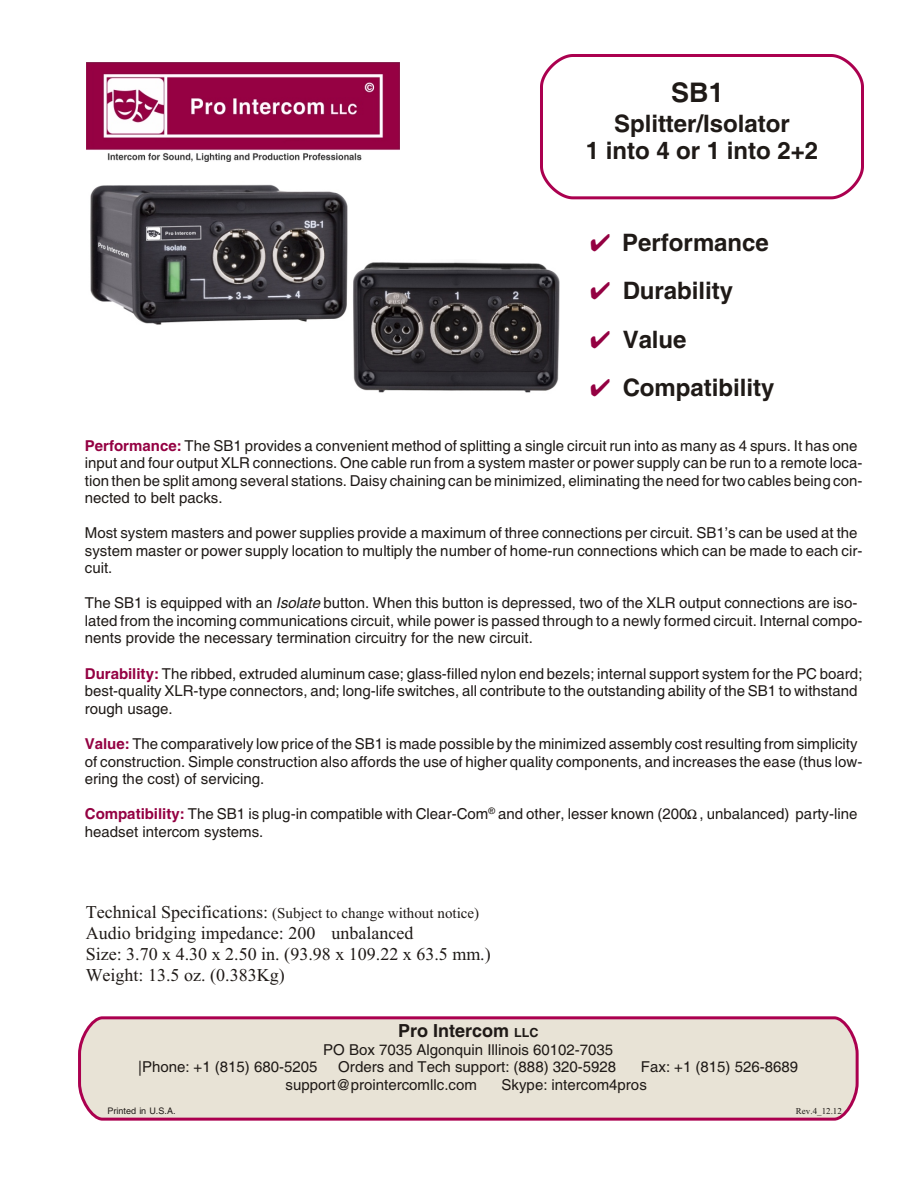
<style>
.page{position:relative;width:918px;height:1188px;background:#fff}
.page>*{position:absolute;margin:0;border:0;box-sizing:border-box;transform-origin:0 0}
.t1{font:700 27px "Helvetica";color:#1f1a17}
.t2{font:700 24px/48.3px "Helvetica";color:#1f1a17;text-align:center}
.t3{font:18px/21px "Times";color:#1f1a17}
.t4{font:700 18px "Helvetica";color:#1f1a17}
.t5{font:15px/17.5px "Helvetica";color:#1f1a17}
.t6{font:15px "Times";letter-spacing:.005em;color:#1f1a17}
.t7{font:9px "Helvetica";letter-spacing:.005em;color:#1f1a17}
.t8{font:9px "Times";color:#1f1a17}
.s1{font-weight:700;color:#940042}
.s2{font-style:italic}
.s3{font-size:18px}
.s4{font-size:12.45px}
</style>
<div class="page">
<svg style="left:540px;top:54px;width:324px;height:146px"></svg>
<svg style="left:78px;top:1016px;width:781px;height:105px;background:#e4d4cd"></svg>
<img style="left:90px;top:184px;width:257px;height:141px">
<img style="left:86px;top:63px;width:314px;height:98px">
<img style="left:353px;top:262px;width:207px;height:131px">
<h1 class="t1" style="left:671px;top:82px;width:54px">SB1</h1>
<h2 class="t2" style="left:586px;top:112px;width:234px;line-height:27.5px">Split ter/Iso la tor<br>1 into 4 or 1 into 2+2</h2>
<h2 class="t2" style="left:622px;top:221px;width:154px;text-align:left">Per for mance<br>Du ra bil ity<br>Value<br>Com pat i bil ity</h2>
<p class="t5" style="left:85px;top:438px;width:779px"><span class="s1">Per for mance:</span> The SB1 pro vides a con ve nient method of split ting a sin gle cir cuit run into as many as 4 spurs. It has one in put and four out put XLR con nec tions. One ca ble run from a sys tem mas ter or power sup ply can be run to a re mote lo ca - tion then be split among sev eral sta tions. Daisy chain ing can be min i mized, elim i nat ing the need for two ca bles be ing con - nected to belt packs.</p>
<p class="t5" style="left:85px;top:525px;width:779px">Most sys tem mas ters and power sup plies pro vide a max i mum of three con nec tions per cir cuit. SB1’s can be used at the sys tem mas ter or power sup ply lo ca tion to multi ply the num ber of home-run con nec tions which can be made to each cir - cuit.</p>
<p class="t5" style="left:85px;top:595px;width:779px">The SB1 is equipped with an <span class="s2">Iso late</span> but ton. When this but ton is de pressed, two of the XLR out put con nec tions are iso - lated from the in com ing com mu ni ca tions cir cuit, while power is passed through to a newly formed cir cuit. In ter nal com po - nents pro vide the nec es sary ter mi na tion cir cuitry for the new cir cuit.</p>
<p class="t5" style="left:85px;top:666px;width:779px"><span class="s1">Du ra bil ity:</span> The ribbed, ex truded alu mi num case; glass-filled ny lon end be zels; in ter nal sup port sys tem for the PC board; best-qual ity XLR-type con nec tors, and; long-life switches, all con trib ute to the out stand ing abil ity of the SB1 to with stand rough us age.</p>
<p class="t5" style="left:85px;top:736px;width:779px"><span class="s1">Value:</span> The com par a tively low price of the SB1 is made pos si ble by the min i mized as sem bly cost re sult ing from sim plic ity of con struc tion. Sim ple con struc tion also af fords the use of higher qual ity com po nents, and in creases the ease (thus low - er ing the cost) of ser vic ing.</p>
<p class="t5" style="left:85px;top:807px;width:774px"><span class="s1">Com pat i bil ity:</span> The SB1 is plug-in com pat i ble with Clear-Com<sup>®</sup> and other, lesser known (200 , un bal anced) party-line head set in ter com sys tems.</p>
<p class="t6" style="left:86px;top:908px;width:395px"><span class="s3">Tech ni cal Spec i fi ca tions:</span> (Sub ject to change with out no tice)</p>
<p class="t3" style="left:86px;top:924px;width:406px">Au dio bridg ing im ped ance: 200 un bal anced<br>Size: 3.70 x 4.30 x 2.50 in. (93.98 x 109.22 x 63.5 mm.)<br>Weight: 13.5 oz. (0.383Kg)</p>
<p class="t4" style="left:398px;top:1024px;width:142px">Pro In ter com <span class="s4">LLC</span></p>
<p class="t5" style="left:323px;top:1042px;width:292px">PO Box 7035 Al gon quin Il li nois 60102-7035</p>
<p class="t5" style="left:138px;top:1060px;width:181px">|Phone: +1 (815) 680-5205</p>
<p class="t5" style="left:338px;top:1060px;width:280px">Or ders and Tech sup port: (888) 320-5928</p>
<p class="t5" style="left:641px;top:1060px;width:159px">Fax: +1 (815) 526-8689</p>
<p class="t5" style="left:286px;top:1077px;width:193px">sup port@prointercomllc.com</p>
<p class="t5" style="left:502px;top:1077px;width:147px">Skype: intercom4pros</p>
<p class="t7" style="left:107px;top:1108px;width:70px">Printed in U.S.A.</p>
<p class="t8" style="left:796px;top:1108px;width:47px">Rev.4_12.12</p>
</div>
